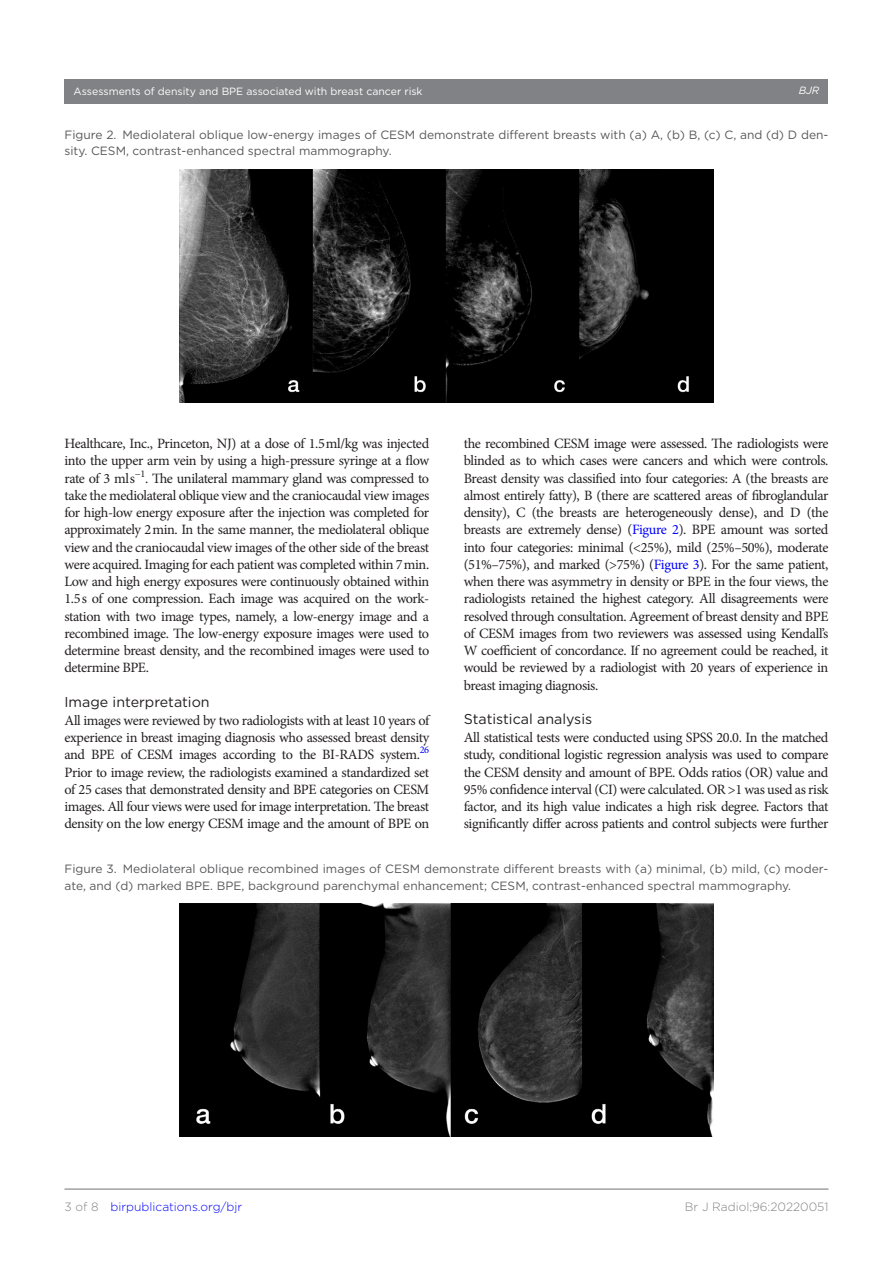
<style>
.page{position:relative;width:893px;height:1263px;background:#fff}
.page>*{position:absolute;margin:0;border:0;box-sizing:border-box;transform-origin:0 0}
.t1{font:14.25px/17.2px "Minion Pro";letter-spacing:-.03em;color:#231f20;text-align:justify}
.t2{font:14.25px "Gotham";color:#231f20}
.t3{font:12px/16.5px "Gotham";color:#57585a}
.t4{font:300 12px "Gotham";color:#00f}
.t5{font:300 12px "Gotham";color:#808285}
.t6{font:10.5px "Gotham";color:#fff}
.t7{font:italic 10.5px "Gotham";color:#fff}
.s1{color:#00f}
.s2{color:#808285}
</style>
<div class="page">
<hr style="left:64px;top:1188px;width:764px;height:2px;background:#808285">
<div style="left:64px;top:79px;width:764px;height:24px;background:#808285"></div>
<img style="left:179px;top:169px;width:535px;height:233px">
<img style="left:179px;top:903px;width:535px;height:233px">
<p class="t6" style="left:74px;top:85px;width:351px">Assessments of density and BPE associated with breast cancer risk</p>
<p class="t7" style="left:799px;top:85px;width:22px">BJR</p>
<p class="t3" style="left:64px;top:126px;width:765px">Figure 2. Mediolateral oblique low-energy images of CESM demonstrate different breasts with (a) A, (b) B, (c) C, and (d) D den&shy;sity. CESM, contrast-enhanced spectral mammography.</p>
<p class="t1" style="left:64px;top:435px;width:366px">Healthcare, Inc., Princeton, NJ) at a dose of 1.5ml/kg was injected into the upper arm vein by using a high-pressure syringe at a flow rate of 3 mls<sup>−1</sup>. The unilateral mammary gland was compressed to take the mediolateral oblique view and the craniocaudal view images for high-low energy exposure after the injection was completed for approximately 2min. In the same manner, the mediolateral oblique view and the craniocaudal view images of the other side of the breast were acquired. Imaging for each patient was completed within 7min.<br>Low and high energy exposures were continuously obtained within 1.5s of one compression. Each image was acquired on the work&shy;station with two image types, namely, a low-energy image and a recombined image. The low-energy exposure images were used to determine breast density, and the recombined images were used to determine BPE.</p>
<p class="t2" style="left:64px;top:693px;width:147px">Image interpretation</p>
<p class="t1" style="left:64px;top:712px;width:366px">All images were reviewed by two radiologists with at least 10 years of experience in breast imaging diagnosis who assessed breast density and BPE of CESM images according to the BI-RADS system.<sup>26<br></sup>Prior to image review, the radiologists examined a standardized set of 25 cases that demonstrated density and BPE categories on CESM images. All four views were used for image interpretation. The breast density on the low energy CESM image and the amount of BPE on</p>
<p class="t1" style="left:464px;top:435px;width:366px">the recombined CESM image were assessed. The radiologists were blinded as to which cases were cancers and which were controls.<br>Breast density was classified into four categories: A (the breasts are almost entirely fatty), B (there are scattered areas of fibroglandular density), C (the breasts are heterogeneously dense), and D (the breasts are extremely dense) (<span class="s1">Figure 2</span>). BPE amount was sorted into four categories: minimal (&lt;25%), mild (25%–50%), moderate (51%–75%), and marked (&gt;75%) (<span class="s1">Figure 3</span>). For the same patient, when there was asymmetry in density or BPE in the four views, the radiologists retained the highest category. All disagreements were resolved through consultation. Agreement of breast density and BPE of CESM images from two reviewers was assessed using Kendall’s W coefficient of concordance. If no agreement could be reached, it would be reviewed by a radiologist with 20 years of experience in breast imaging diagnosis.</p>
<p class="t2" style="left:464px;top:710px;width:130px">Statistical analysis</p>
<p class="t1" style="left:464px;top:729px;width:366px">All statistical tests were conducted using SPSS 20.0. In the matched study, conditional logistic regression analysis was used to compare the CESM density and amount of BPE. Odds ratios (OR) value and 95% confidence interval (CI) were calculated. OR &gt;1 was used as risk factor, and its high value indicates a high risk degree. Factors that significantly differ across patients and control subjects were further</p>
<p class="t3" style="left:64px;top:860px;width:765px">Figure 3. Mediolateral oblique recombined images of CESM demonstrate different breasts with (a) minimal, (b) mild, (c) moder&shy;ate, and (d) marked BPE. BPE, background parenchymal enhancement; CESM, contrast-enhanced spectral mammography.</p>
<p class="t4" style="left:64px;top:1199px;width:179px"><span class="s2">3 of 8</span> birpublications.org/bjr</p>
<p class="t5" style="left:685px;top:1199px;width:145px">Br J Radiol;96:20220051</p>
</div>
